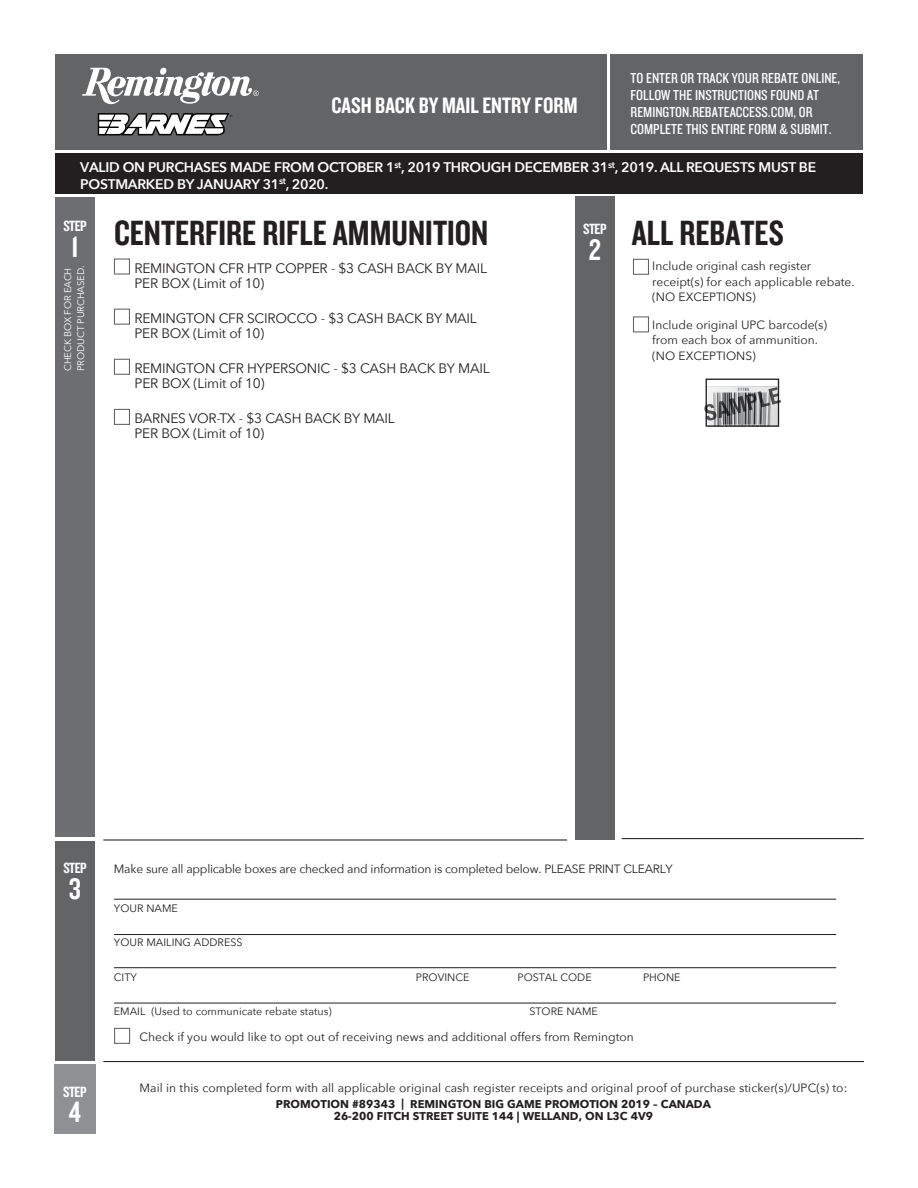
<style>
.page{position:relative;width:918px;height:1188px;background:#fff}
.page>*{position:absolute;margin:0;border:0;box-sizing:border-box;transform-origin:0 0}
.t1{font:36.45px "Knockout HTF49 Liteweight";color:#231f20}
.t2{font:30.9px "Knockout HTF49 Liteweight";color:#fff}
.t3{font:30.75px "Knockout HTF49 Liteweight";color:#fff}
.t4{font:23.25px "Knockout HTF49 Liteweight";color:#fff}
.t5{font:15.45px "Knockout HTF49 Liteweight";letter-spacing:-.035em;color:#fff}
.t6{font:15px/17.1px "Knockout HTF29 Junior Liteweight";color:#fff}
.t7{font:600 13.95px/16.6px "Avenir Next";letter-spacing:-.02em;color:#fff}
.t8{font:13.65px/15.5px "Avenir Next";letter-spacing:-.02em;color:#231f20}
.t9{font:12px/15.5px "Avenir Next";color:#231f20}
.t10{font:12px "Avenir Next";letter-spacing:-.02em;color:#231f20}
.t11{font:700 11.25px/12.1px "Avenir Next";color:#231f20;text-align:center}
.t12{font:10.65px "Avenir Next";color:#231f20}
.t13{font:9.6px/12.9px "Avenir Next";letter-spacing:-.02em;color:#fff}
.s1{font-style:inherit}
</style>
<div class="page">
<div style="left:55px;top:54px;width:807px;height:96px;background:#636466"></div>
<div style="left:55px;top:841px;width:40px;height:220px;background:#636466"></div>
<div style="left:55px;top:197px;width:40px;height:640px;background:#6d6e71"></div>
<div style="left:575px;top:197px;width:40px;height:643px;background:#636466"></div>
<hr style="left:103px;top:839px;width:464px;height:2px;background:#231f20">
<hr style="left:622px;top:838px;width:242px;height:1px;background:#231f20">
<hr style="left:103px;top:1061px;width:761px;height:1px;background:#231f20">
<hr style="left:114px;top:899px;width:722px;height:1px;background:#231f20">
<hr style="left:114px;top:934px;width:722px;height:1px;background:#231f20">
<hr style="left:114px;top:967px;width:722px;height:1px;background:#231f20">
<hr style="left:114px;top:1003px;width:722px;height:1px;background:#231f20">
<hr style="left:607px;top:54px;width:2px;height:96px;background:#fff">
<img style="left:708px;top:421px;width:69px;height:4px">
<div style="left:706px;top:379px;width:73px;height:48px;border:1px solid #231f20"></div>
<svg style="left:704px;top:387px;width:77px;height:34px;background:#939496"></svg>
<div style="left:114px;top:258px;width:16px;height:17px;border:1px solid #636466"></div>
<div style="left:114px;top:309px;width:16px;height:16px;border:1px solid #636466"></div>
<div style="left:114px;top:359px;width:16px;height:16px;border:1px solid #636466"></div>
<div style="left:114px;top:409px;width:16px;height:16px;border:1px solid #636466"></div>
<div style="left:55px;top:153px;width:808px;height:41px;background:#231f20"></div>
<div style="left:114px;top:1028px;width:16px;height:16px;border:1px solid #636466"></div>
<div style="left:633px;top:259px;width:16px;height:16px;border:1px solid #636466"></div>
<div style="left:633px;top:316px;width:16px;height:16px;border:1px solid #636466"></div>
<div style="left:54px;top:1065px;width:42px;height:69px;background:#8e9193"></div>
<svg style="left:98px;top:113px;width:134px;height:23px;background:#a2a1a2"></svg>
<svg style="left:82px;top:68px;width:177px;height:37px"></svg>
<h3 class="t4" style="left:331px;top:94px;width:248px">CASH BACK BY MAIL ENTRY FORM</h3>
<p class="t6" style="left:631px;top:69px;width:211px">TO ENTER OR TRACK YOUR REBATE ONLINE, FOLLOW THE INSTRUCTIONS FOUND AT REMINGTON.REBATEACCESS.COM, OR COMPLETE THIS ENTIRE FORM &amp; SUBMIT.</p>
<p class="t7" style="left:80px;top:158px;width:737px">VALID ON PURCHASES MADE FROM OCTOBER 1<sup>st</sup>, 2019 THROUGH DECEMBER 31<sup>st</sup>, 2019. ALL REQUESTS MUST BE<br>POSTMARKED BY JANUARY 31<sup>st</sup>, 2020.</p>
<p class="t5" style="left:63px;top:218px;width:25px">STEP</p>
<h2 class="t2" style="left:71px;top:231px;width:9px">1</h2>
<p class="t13" style="left:61px;top:371px;width:107px;rotate:-90deg">CHECK BOX FOR EACH<br>PRODUCT PURCHASED.</p>
<h1 class="t1" style="left:114px;top:214px;width:376px">CENTERFIRE RIFLE AMMUNITION</h1>
<h1 class="t1" style="left:632px;top:214px;width:154px">ALL REBATES</h1>
<p class="t5" style="left:583px;top:221px;width:25px">STEP</p>
<h2 class="t2" style="left:589px;top:234px;width:14px">2</h2>
<p class="t9" style="left:652px;top:258px;width:204px">Include original cash register receipt(s) for each applicable rebate. (NO EXCEPTIONS)</p>
<p class="t9" style="left:652px;top:316px;width:176px">Include original UPC barcode(s) from each box of ammunition. (NO EXCEPTIONS)</p>
<p class="t8" style="left:135px;top:259px;width:354px">REMINGTON CFR HTP COPPER - $3 CASH BACK BY MAIL<br>PER BOX (Limit of 10)</p>
<p class="t8" style="left:135px;top:310px;width:344px">REMINGTON CFR SCIROCCO - $3 CASH BACK BY MAIL<br>PER BOX (Limit of 10)</p>
<p class="t8" style="left:135px;top:360px;width:357px">REMINGTON CFR HYPERSONIC - $3 CASH BACK BY MAIL<br>PER BOX (Limit of 10)</p>
<p class="t8" style="left:135px;top:410px;width:262px">BARNES VOR-TX - $3 CASH BACK BY MAIL<br>PER BOX (Limit of 10)</p>
<p class="t5" style="left:63px;top:860px;width:25px">STEP</p>
<h2 class="t2" style="left:69px;top:873px;width:14px">3</h2>
<p class="t5" style="left:63px;top:1084px;width:25px">STEP</p>
<h3 class="t3" style="left:69px;top:1096px;width:14px">4</h3>
<p class="t10" style="left:114px;top:859px;width:560px">Make sure all applicable boxes are checked and information is completed below. PLEASE PRINT CLEARLY</p>
<p class="t12" style="left:114px;top:899px;width:66px">YOUR NAME</p>
<p class="t12" style="left:114px;top:934px;width:130px">YOUR MAILING ADDRESS</p>
<p class="t12" style="left:114px;top:968px;width:25px">CITY</p>
<p class="t12" style="left:643px;top:968px;width:39px">PHONE</p>
<p class="t12" style="left:114px;top:1002px;width:219px">EMAIL (Used to communicate rebate status)</p>
<p class="t12" style="left:529px;top:1002px;width:70px">STORE NAME</p>
<p class="t9" style="left:140px;top:1028px;width:496px">Check if you would like to opt out of receiving news and additional offers from Remington</p>
<p class="t9" style="left:140px;top:1080px;width:709px">Mail in this completed form with all applicable original cash register receipts and original proof of purchase sticker(s)/UPC(s) to:</p>
<p class="t11" style="left:276px;top:1098px;width:436px">PROMOTION #89343 | REMINGTON BIG GAME PROMOTION 2019 – <span class="s1">CANADA<br></span>26-200 FITCH STREET SUITE 1<span class="s1">4</span>4 | WELLAND, ON L3C 4V9</p>
</div>
